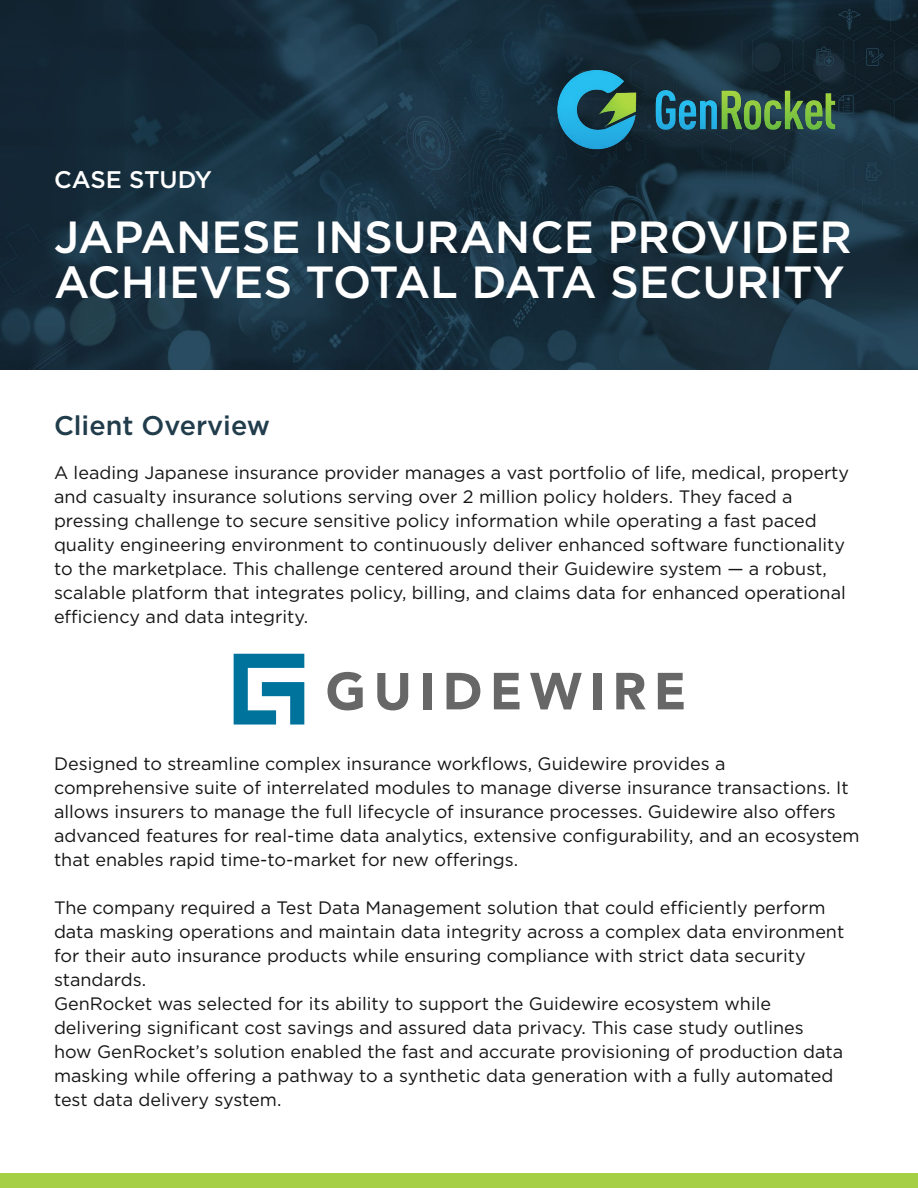
<style>
.page{position:relative;width:918px;height:1188px;background:#fff}
.page>*{position:absolute;margin:0;border:0;box-sizing:border-box;transform-origin:0 0}
.t1{font:500 45px/45px "Gotham";color:#fff}
.t2{font:500 27px "Gotham";color:#213c4b}
.t3{font:500 24px "Gotham";color:#fff}
.t4{font:18px/24px "Gotham";color:#151515}
</style>
<div class="page">
<div style="left:0;top:1173px;width:918px;height:15px;background:#a5cf44"></div>
<img style="left:0;top:0;width:918px;height:369px">
<img style="left:529px;top:54px;width:335px;height:114px">
<svg style="left:328px;top:672px;width:35px;height:38px"></svg>
<svg style="left:377px;top:673px;width:31px;height:37px"></svg>
<div style="left:423px;top:673px;width:9px;height:36px;background:#666766"></div>
<svg style="left:447px;top:673px;width:33px;height:36px"></svg>
<svg style="left:494px;top:673px;width:26px;height:36px"></svg>
<svg style="left:530px;top:673px;width:52px;height:36px"></svg>
<div style="left:593px;top:673px;width:8px;height:36px;background:#666766"></div>
<svg style="left:616px;top:673px;width:30px;height:36px"></svg>
<svg style="left:658px;top:673px;width:26px;height:36px"></svg>
<svg style="left:234px;top:654px;width:70px;height:71px"></svg>
<h3 class="t3" style="left:54px;top:163px;width:160px">CASE STUDY</h3>
<h1 class="t1" style="left:54px;top:215px;width:800px">JAPANESE INSURANCE PROVIDER<br>ACHIEVES TOTAL DATA SECURITY</h1>
<h2 class="t2" style="left:54px;top:407px;width:217px">Client Overview</h2>
<p class="t4" style="left:54px;top:460px;width:797px">A leading Japanese insurance provider manages a vast portfolio of life, medical, property and casualty insurance solutions serving over 2 million policy holders. They faced a pressing challenge to secure sensitive policy information while operating a fast paced quality engineering environment to continuously deliver enhanced software functionality to the marketplace. This challenge centered around their Guidewire system — a robust, scalable platform that integrates policy, billing, and claims data for enhanced operational efficiency and data integrity.</p>
<p class="t4" style="left:54px;top:751px;width:807px">Designed to streamline complex insurance workflows, Guidewire provides a comprehensive suite of interrelated modules to manage diverse insurance transactions. It allows insurers to manage the full lifecycle of insurance processes. Guidewire also offers advanced features for real-time data analytics, extensive configurability, and an ecosystem that enables rapid time-to-market for new offerings.</p>
<p class="t4" style="left:54px;top:895px;width:792px">The company required a Test Data Management solution that could efficiently perform data masking operations and maintain data integrity across a complex data environment for their auto insurance products while ensuring compliance with strict data security standards.<br>GenRocket was selected for its ability to support the Guidewire ecosystem while delivering significant cost savings and assured data privacy. This case study outlines how GenRocket’s solution enabled the fast and accurate provisioning of production data masking while offering a pathway to a synthetic data generation with a fully automated test data delivery system.</p>
</div>
